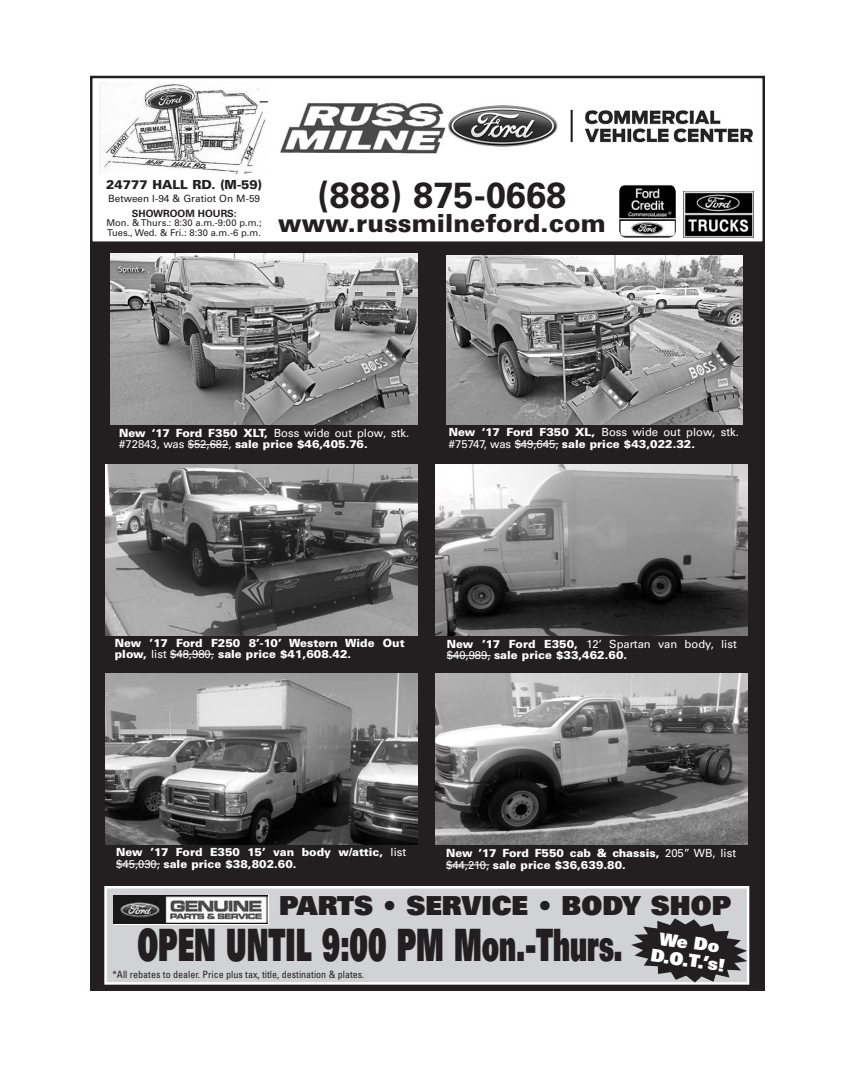
<style>
.page{position:relative;width:855px;height:1080px;background:#fff}
.page>*{position:absolute;margin:0;border:0;box-sizing:border-box;transform-origin:0 0}
.t1{font:900 44.62px "Univers";color:#231f20;scale:.59 1}
.t2{font:700 36.25px "Univers";color:#231f20}
.t3{font:900 26.25px "Univers";color:#231f20}
.t4{font:900 25px "Univers";color:#231f20}
.t5{font:900 17.5px/17.5px "Univers";color:#fff;text-align:center}
.t6{font:900 12.5px "Univers";color:#231f20}
.t7{font:900 11.25px/11.2px "Univers";color:#fff}
.t8{font:11.25px/11.2px "Univers";color:#fff}
.t9{font:condensed 10px "Univers";color:#231f20}
.t10{font:10px "Univers";color:#231f20}
.t11{font:700 10px "Univers";color:#231f20}
.t12{font:9.38px/9.4px "Univers";color:#231f20}
.s1{font-weight:400}
.s2{font-weight:900}
</style>
<div class="page">
<div style="left:90px;top:240px;width:675px;height:751px;background:#231f20"></div>
<div style="left:91px;top:77px;width:673px;height:166px;background:#fff"></div>
<div style="left:90px;top:76px;width:675px;height:168px;border:2px solid #231f20"></div>
<div style="left:104px;top:886px;width:645px;height:99px;background:#d1d2d4;border:2px solid #fff"></div>
<div style="left:114px;top:895px;width:155px;height:30px;background:#fff"></div>
<img style="left:114px;top:895px;width:154px;height:29px">
<svg style="left:631px;top:915px;width:116px;height:69px"></svg>
<img style="left:446px;top:255px;width:296px;height:169px">
<hr style="left:515px;top:444px;width:44px;height:1px;background:#fff">
<img style="left:436px;top:465px;width:312px;height:170px">
<hr style="left:447px;top:655px;width:44px;height:1px;background:#fff">
<img style="left:435px;top:674px;width:312px;height:170px">
<hr style="left:446px;top:865px;width:43px;height:1px;background:#fff">
<img style="left:110px;top:254px;width:308px;height:170px">
<hr style="left:188px;top:444px;width:40px;height:1px;background:#fff">
<img style="left:105px;top:674px;width:312px;height:170px">
<hr style="left:116px;top:864px;width:44px;height:1px;background:#fff">
<img style="left:106px;top:465px;width:312px;height:170px">
<hr style="left:170px;top:654px;width:44px;height:1px;background:#fff">
<img style="left:683px;top:191px;width:71px;height:47px">
<img style="left:619px;top:185px;width:57px;height:53px">
<img style="left:280px;top:102px;width:166px;height:52px">
<img style="left:100px;top:82px;width:167px;height:91px">
<img style="left:448px;top:105px;width:305px;height:42px">
<p class="t6" style="left:106px;top:177px;width:157px">24777 HALL RD. (M-59)</p>
<p class="t10" style="left:108px;top:192px;width:153px">Between I-94 &amp; Gratiot On M-59</p>
<p class="t11" style="left:132px;top:207px;width:106px">SHOWROOM HOURS:</p>
<p class="t12" style="left:106px;top:218px;width:157px">Mon. &amp; Thurs.: 8:30 a.m.-9:00 p.m.;<br>Tues., Wed. &amp; Fri.: 8:30 a.m.-6 p.m.</p>
<h2 class="t2" style="left:318px;top:174px;width:250px">(888) 875-0668</h2>
<h3 class="t4" style="left:278px;top:208px;width:329px">www.russmilneford.com</h3>
<p class="t7" style="left:119px;top:427px;width:291px">New ‘17 Ford F350 XLT, <span class="s1">Boss wide out plow, stk. #72843, was $52,682,</span> sale price $46,405.76.</p>
<p class="t8" style="left:449px;top:427px;width:291px"><span class="s2">New ‘17 Ford F350 XL,</span> Boss wide out plow, stk. #75747, was $49,645, <span class="s2">sale price $43,022.32.</span></p>
<p class="t7" style="left:115px;top:637px;width:291px">New ’17 Ford F250 8’-10’ Western Wide Out plow, <span class="s1">list $48,980,</span> sale price $41,608.42.</p>
<p class="t7" style="left:447px;top:638px;width:291px">New ’17 Ford E350, <span class="s1">12’ Spartan van body, list $40,989,</span> sale price $33,462.60.</p>
<p class="t7" style="left:116px;top:847px;width:291px">New ’17 Ford E350 15’ van body w/attic, <span class="s1">list $45,030,</span> sale price $38,802.60.</p>
<p class="t7" style="left:446px;top:848px;width:291px">New ’17 Ford F550 cab &amp; chassis, <span class="s1">205” WB, list $44,210,</span> sale price $36,639.80.</p>
<h3 class="t3" style="left:279px;top:888px;width:453px">PARTS • SERVICE • BODY SHOP</h3>
<h1 class="t1" style="left:137px;top:916px;width:824px">OPEN UNTIL 9:00 PM Mon.-Thurs.</h1>
<p class="t9" style="left:112px;top:969px;width:253px">*All rebates to dealer. Price plus tax, title, destination &amp; plates.</p>
<h3 class="t5" style="left:655px;top:928px;width:76px;rotate:8deg">We Do<br>D.O.T.’s!</h3>
</div>
